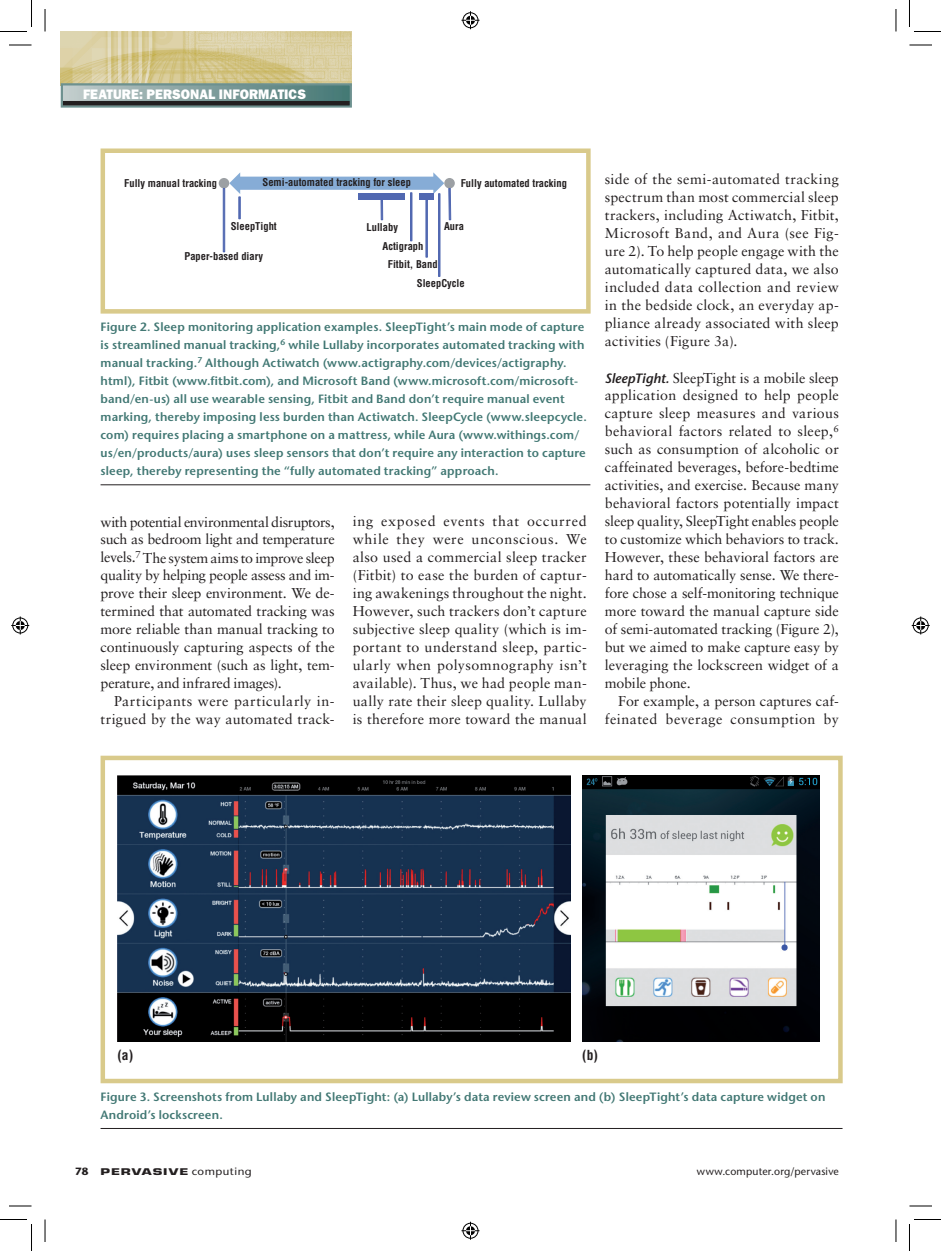
<style>
.page{position:relative;width:941px;height:1251px;background:#fff}
.page>*{position:absolute;margin:0;border:0;box-sizing:border-box;transform-origin:0 0}
.t1{font:14.25px/18px "Sabon LT Std";letter-spacing:.01em;color:#231f20;text-align:justify}
.t2{font:14.25px/18px "Sabon LT Std";letter-spacing:.03em;color:#231f20;text-align:right}
.t3{font:13.8px "ITC Franklin Gothic Std Hvy";letter-spacing:.01em;color:#fff;scale:.95 1}
.t4{font:700 condensed 13.5px "Helvetica LT Std";color:#231f20}
.t5{font:600 12px/18px "Stone Sans Std";letter-spacing:.015em;color:#427874}
.t6{font:700 condensed 10.5px "Helvetica LT Std";color:#231f20}
.t7{font:500 10.5px "Stone Sans Std";letter-spacing:.02em;color:#231f20}
.t8{font:700 9px "Eurostile LT Std";letter-spacing:.07em;color:#231f20;scale:1.5 1}
.s1{font-family:"Stone Sans Std";font-weight:600;font-style:italic;font-size:13.5px}
.s2{font-family:"Stone Sans Std";font-size:10.5px}
.s3{font-family:"Stone Sans Std";font-weight:500;font-size:10.5px}
</style>
<div class="page">
<img style="left:61px;top:32px;width:291px;height:51px">
<div style="left:62px;top:84px;width:289px;height:22px;background:linear-gradient(to right,#c1caca,#427572)"></div>
<div style="left:61px;top:83px;width:291px;height:25px;border:2px solid #6d918f"></div>
<hr style="left:63px;top:101px;width:286px;height:4px;background:#231f20">
<hr style="left:100px;top:484px;width:490px;height:1px;background:#231f20">
<div style="left:100px;top:148px;width:490px;height:166px;border:4px solid #d9ca8b"></div>
<div style="left:219px;top:178px;width:10px;height:10px;background:#9ca0a4;border-radius:50%"></div>
<div style="left:444px;top:178px;width:11px;height:10px;background:#9ca0a4;border-radius:50%"></div>
<div style="left:223px;top:188px;width:2px;height:64px;border:1px solid #5168b1"></div>
<svg style="left:229px;top:172px;width:222px;height:48px"></svg>
<hr style="left:410px;top:193px;width:2px;height:48px;background:#5168b1">
<div style="left:358px;top:194px;width:47px;height:6px;background:#5168b1"></div>
<div style="left:419px;top:194px;width:14px;height:6px;background:#5168b1"></div>
<hr style="left:426px;top:200px;width:1px;height:57px;background:#5168b1">
<hr style="left:438px;top:194px;width:2px;height:82px;background:#5168b1">
<hr style="left:100px;top:1128px;width:742px;height:1px;background:#231f20">
<div style="left:101px;top:756px;width:741px;height:327px;border:4px solid #d9ca8b"></div>
<img style="left:117px;top:776px;width:453px;height:265px">
<img style="left:582px;top:776px;width:237px;height:265px">
<svg style="left:9px;top:45px;width:23px;height:1px"></svg>
<svg style="left:909px;top:45px;width:23px;height:1px"></svg>
<svg style="left:9px;top:1206px;width:23px;height:1px"></svg>
<svg style="left:909px;top:1206px;width:23px;height:1px"></svg>
<svg style="left:45px;top:9px;width:1px;height:23px"></svg>
<svg style="left:45px;top:1220px;width:1px;height:22px"></svg>
<svg style="left:895px;top:9px;width:1px;height:23px"></svg>
<svg style="left:895px;top:1220px;width:1px;height:22px"></svg>
<svg style="left:0;top:0;width:32px;height:32px"></svg>
<svg style="left:0;top:1219px;width:32px;height:32px"></svg>
<svg style="left:909px;top:0;width:31px;height:32px"></svg>
<svg style="left:909px;top:1219px;width:31px;height:32px"></svg>
<svg style="left:461px;top:11px;width:18px;height:18px"></svg>
<svg style="left:461px;top:1222px;width:18px;height:18px"></svg>
<svg style="left:11px;top:616px;width:18px;height:18px"></svg>
<svg style="left:911px;top:616px;width:18px;height:18px"></svg>
<p class="t3" style="left:83px;top:87px;width:194px">FEATURE: PERSONAL INFORMATICS</p>
<p class="t6" style="left:124px;top:176px;width:94px">Fully manual tracking</p>
<p class="t6" style="left:262px;top:176px;width:150px">Semi-automated tracking for sleep</p>
<p class="t6" style="left:460px;top:176px;width:108px">Fully automated tracking</p>
<p class="t6" style="left:231px;top:220px;width:48px">SleepTight</p>
<p class="t6" style="left:444px;top:220px;width:21px">Aura</p>
<p class="t6" style="left:184px;top:250px;width:80px">Paper-based diary</p>
<p class="t6" style="left:366px;top:221px;width:33px">Lullaby</p>
<p class="t6" style="left:388px;top:258px;width:51px">Fitbit, Band</p>
<p class="t6" style="left:382px;top:240px;width:42px">Actigraph</p>
<p class="t6" style="left:417px;top:277px;width:49px">SleepCycle</p>
<p class="t5" style="left:100px;top:318px;width:487px">Figure 2. Sleep monitoring application examples. SleepTight’s main mode of capture is streamlined manual tracking,<sup>6</sup> while Lullaby incorporates automated tracking with manual tracking.<sup>7</sup> Although Actiwatch (www.actigraphy.com/devices/actigraphy. html), Fitbit (www.fitbit.com), and Microsoft Band (www.microsoft.com/microsoft&shy;band/en-us) all use wearable sensing, Fitbit and Band don’t require manual event marking, thereby imposing less burden than Actiwatch. SleepCycle (www.sleepcycle. com) requires placing a smartphone on a mattress, while Aura (www.withings.com/ us/en/products/aura) uses sleep sensors that don’t require any interaction to capture sleep, thereby representing the “fully automated tracking” approach.</p>
<p class="t1" style="left:100px;top:512px;width:236px">with potential environmental disruptors, such as bedroom light and temperature levels.<sup>7</sup> The system aims to improve sleep quality by helping people assess and im&shy;prove their sleep environment. We de&shy;termined that automated tracking was more reliable than manual tracking to continuously capturing aspects of the sleep environment (such as light, tem&shy;perature, and infrared images).</p>
<p class="t2" style="left:101px;top:692px;width:235px">Participants were particularly in&shy;trigued by the way automated track-</p>
<p class="t1" style="left:352px;top:512px;width:236px">ing exposed events that occurred while they were unconscious. We also used a commercial sleep tracker (Fitbit) to ease the burden of captur&shy;ing awakenings throughout the night.<br>However, such trackers don’t capture subjective sleep quality (which is im&shy;portant to understand sleep, partic&shy;ularly when polysomnography isn’t available). Thus, we had people man&shy;ually rate their sleep quality. Lullaby is therefore more toward the manual</p>
<p class="t1" style="left:604px;top:170px;width:235px">side of the semi-automated tracking spectrum than most commercial sleep trackers, including Actiwatch, Fitbit, Microsoft Band, and Aura (see Fig&shy;ure 2). To help people engage with the automatically captured data, we also included data collection and review in the bedside clock, an everyday ap&shy;pliance already associated with sleep activities (Figure 3a).</p>
<p class="t1" style="left:604px;top:368px;width:236px"><span class="s1">SleepTight.</span> SleepTight is a mobile sleep application designed to help people capture sleep measures and various behavioral factors related to sleep,<sup>6 </sup>such as consumption of alcoholic or caffeinated beverages, before-bedtime activities, and exercise. Because many behavioral factors potentially impact sleep quality, SleepTight enables people to customize which behaviors to track.<br>However, these behavioral factors are hard to automatically sense. We there&shy;fore chose a self-monitoring technique more toward the manual capture side of semi-automated tracking (Figure 2), but we aimed to make capture easy by leveraging the lockscreen widget of a mobile phone.</p>
<p class="t1" style="left:605px;top:692px;width:235px;text-align:right">For example, a person captures caf&shy;feinated beverage consumption by</p>
<p class="t4" style="left:117px;top:1047px;width:17px">(a)</p>
<p class="t4" style="left:582px;top:1047px;width:17px">(b)</p>
<p class="t5" style="left:100px;top:1088px;width:726px">Figure 3. Screenshots from Lullaby and SleepTight: (a) Lullaby’s data review screen and (b) SleepTight’s data capture widget on<br>Android’s lockscreen.</p>
<p class="t8" style="left:75px;top:1166px;width:119px"><span class="s2">78</span> PERVASIVE <span class="s3">computing</span></p>
<p class="t7" style="left:697px;top:1165px;width:143px">www.computer.org/pervasive</p>
</div>
